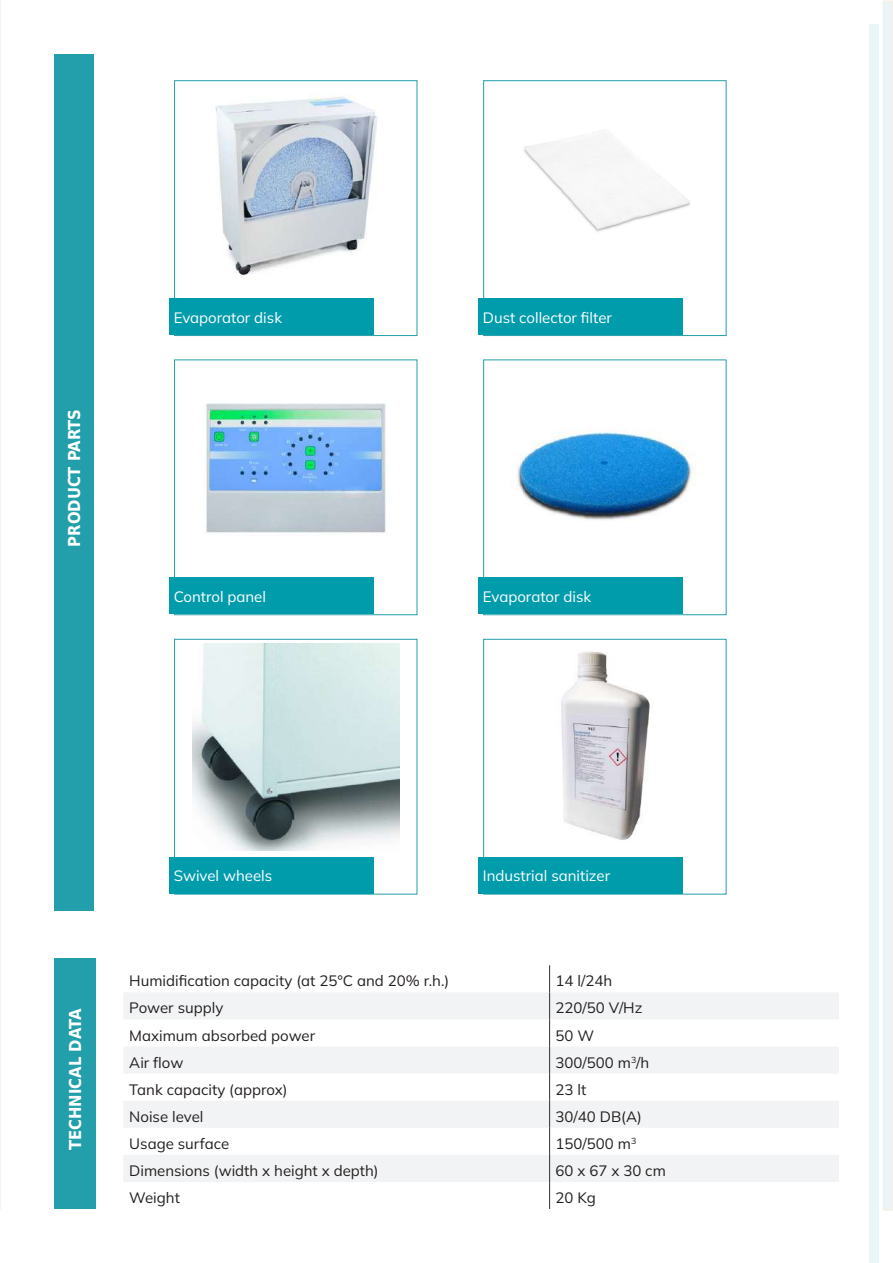
<style>
.page{position:relative;width:893px;height:1263px;background:#fff}
.page>*{position:absolute;margin:0;border:0;box-sizing:border-box;transform-origin:0 0}
.t1{font:700 16.5px "DejaVu Sans Condensed";color:#fff}
.t2{font:200 15px "Mulish";color:#231f20}
.t3{font:200 15px "Mulish";color:#fff}
</style>
<div class="page">
<div style="left:54px;top:54px;width:40px;height:856px;background:#229fab"></div>
<svg style="left:0;top:0;width:1px;height:1210px"></svg>
<div style="left:869px;top:24px;width:9px;height:1239px;background:#e9f5f6"></div>
<div style="left:883px;top:0;width:10px;height:1211px;background:#e9f5f6"></div>
<img style="left:524px;top:130px;width:166px;height:102px">
<div style="left:483px;top:80px;width:243px;height:256px;border:1px solid #229fab"></div>
<div style="left:479px;top:298px;width:204px;height:37px;background:#009cac"></div>
<img style="left:215px;top:96px;width:163px;height:179px">
<div style="left:174px;top:80px;width:243px;height:256px;border:1px solid #229fab"></div>
<div style="left:169px;top:298px;width:205px;height:37px;background:#009cac"></div>
<img style="left:203px;top:403px;width:183px;height:130px">
<div style="left:174px;top:360px;width:243px;height:255px;border:1px solid #229fab"></div>
<div style="left:169px;top:578px;width:205px;height:36px;background:#009cac"></div>
<img style="left:511px;top:431px;width:183px;height:89px">
<div style="left:483px;top:360px;width:243px;height:255px;border:1px solid #229fab"></div>
<div style="left:479px;top:578px;width:204px;height:36px;background:#009cac"></div>
<img style="left:192px;top:644px;width:207px;height:206px">
<div style="left:174px;top:639px;width:243px;height:255px;border:1px solid #229fab"></div>
<div style="left:169px;top:857px;width:205px;height:37px;background:#009cac"></div>
<img style="left:561px;top:651px;width:89px;height:189px">
<div style="left:483px;top:639px;width:243px;height:255px;border:1px solid #229fab"></div>
<div style="left:479px;top:857px;width:204px;height:37px;background:#009cac"></div>
<div style="left:54px;top:959px;width:42px;height:250px;background:#229fab"></div>
<svg style="left:124px;top:965px;width:715px;height:244px"></svg>
<p class="t1" style="left:61px;top:547px;width:139px;rotate:-90deg">PRODUCT PARTS</p>
<p class="t3" style="left:174px;top:307px;width:110px">Evaporator disk</p>
<p class="t3" style="left:483px;top:307px;width:131px">Dust collector filter</p>
<p class="t3" style="left:174px;top:586px;width:94px">Control panel</p>
<p class="t3" style="left:483px;top:586px;width:110px">Evaporator disk</p>
<p class="t1" style="left:62px;top:1150px;width:143px;rotate:-90deg">TECHNICAL DATA</p>
<p class="t3" style="left:174px;top:866px;width:100px">Swivel wheels</p>
<p class="t3" style="left:483px;top:866px;width:129px">Industrial sanitizer</p>
<p class="t2" style="left:129px;top:971px;width:321px">Humidification capacity (at 25°C and 20% r.h.)</p>
<p class="t2" style="left:556px;top:971px;width:58px">14 l/24h</p>
<p class="t2" style="left:129px;top:998px;width:95px">Power supply</p>
<p class="t2" style="left:556px;top:998px;width:88px">220/50 V/Hz</p>
<p class="t2" style="left:129px;top:1025px;width:187px">Maximum absorbed power</p>
<p class="t2" style="left:556px;top:1025px;width:40px">50 W</p>
<p class="t2" style="left:129px;top:1052px;width:56px">Air flow</p>
<p class="t2" style="left:556px;top:1052px;width:95px">300/500 m<sup>3</sup>/h</p>
<p class="t2" style="left:129px;top:1079px;width:160px">Tank capacity (approx)</p>
<p class="t2" style="left:556px;top:1079px;width:32px">23 lt</p>
<p class="t2" style="left:129px;top:1106px;width:76px">Noise level</p>
<p class="t2" style="left:556px;top:1106px;width:88px">30/40 DB(A)</p>
<p class="t2" style="left:129px;top:1133px;width:101px">Usage surface</p>
<p class="t2" style="left:556px;top:1133px;width:82px">150/500 m<sup>3</sup></p>
<p class="t2" style="left:129px;top:1160px;width:251px">Dimensions (width x height x depth)</p>
<p class="t2" style="left:556px;top:1160px;width:112px">60 x 67 x 30 cm</p>
<p class="t2" style="left:129px;top:1187px;width:52px">Weight</p>
<p class="t2" style="left:556px;top:1187px;width:42px">20 Kg</p>
</div>
